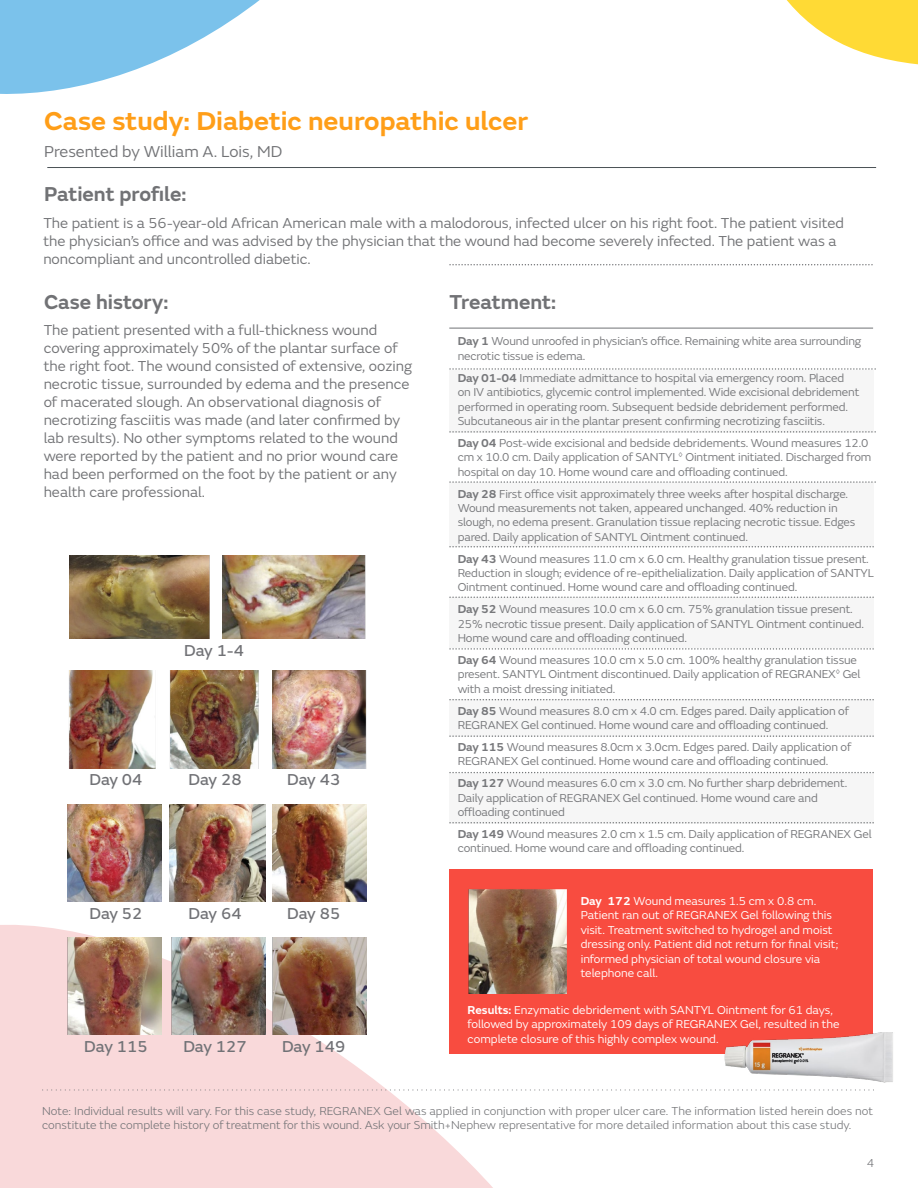
<style>
.page{position:relative;width:918px;height:1188px;background:#fff}
.page>*{position:absolute;margin:0;border:0;box-sizing:border-box;transform-origin:0 0}
.t1{font:600 27px "SN Emeric";color:#ff9e18}
.t2{font:600 21px "SN Emeric";color:#717275}
.t3{font:16.5px "SN Emeric Core";color:#717276}
.t4{font:16.5px "SN Emeric";color:#717275}
.t5{font:15px/18px "SN Emeric";color:#717275}
.t6{font:12px/14.4px "SN Emeric";letter-spacing:-.01em;color:#77787b}
.t7{font:12px/14.4px "SN Emeric";color:#fff}
.t8{font:300 12px/14.4px "SN Emeric";color:#717275}
.s1{font-weight:600}
</style>
<div class="page">
<svg style="left:0;top:880px;width:367px;height:308px;fill:#f9d9da"></svg>
<svg style="left:0;top:0;width:260px;height:94px;fill:#7bc2eb"></svg>
<div style="left:449px;top:869px;width:424px;height:185px;background:#f84c40"></div>
<div style="left:449px;top:597px;width:425px;height:51px;background:#f6f6f6"></div>
<div style="left:450px;top:482px;width:424px;height:65px;background:#f6f6f6"></div>
<div style="left:449px;top:370px;width:425px;height:63px;background:#f6f6f6"></div>
<svg style="left:450px;top:264px;width:423px;height:1px"></svg>
<svg style="left:450px;top:648px;width:424px;height:2px"></svg>
<svg style="left:450px;top:596px;width:424px;height:2px"></svg>
<svg style="left:450px;top:546px;width:424px;height:2px"></svg>
<svg style="left:450px;top:481px;width:426px;height:2px"></svg>
<hr style="left:449px;top:328px;width:424px;height:1px;background:#717275">
<hr style="left:47px;top:167px;width:829px;height:1px;background:#4b5256">
<img style="left:468px;top:889px;width:98px;height:104px">
<img style="left:70px;top:556px;width:140px;height:83px">
<img style="left:222px;top:556px;width:144px;height:83px">
<img style="left:69px;top:671px;width:87px;height:97px">
<img style="left:68px;top:804px;width:94px;height:97px">
<img style="left:68px;top:938px;width:94px;height:96px">
<img style="left:171px;top:938px;width:94px;height:96px">
<img style="left:272px;top:938px;width:94px;height:96px">
<img style="left:170px;top:671px;width:89px;height:97px">
<img style="left:169px;top:804px;width:96px;height:97px">
<img style="left:272px;top:804px;width:94px;height:97px">
<img style="left:272px;top:671px;width:94px;height:97px">
<svg style="left:450px;top:772px;width:424px;height:1px"></svg>
<svg style="left:450px;top:699px;width:424px;height:1px"></svg>
<svg style="left:450px;top:368px;width:426px;height:2px"></svg>
<svg style="left:450px;top:431px;width:426px;height:2px"></svg>
<div style="left:449px;top:700px;width:425px;height:37px;background:#f6f6f6"></div>
<div style="left:449px;top:773px;width:425px;height:51px;background:#f6f6f6"></div>
<svg style="left:43px;top:1034px;width:850px;height:154px"></svg>
<svg style="left:786px;top:0;width:132px;height:65px"></svg>
<h1 class="t1" style="left:44px;top:104px;width:486px">Case study: Diabetic neuropathic ulcer</h1>
<h3 class="t4" style="left:44px;top:142px;width:240px">Presented by William A. Lois, MD</h3>
<h2 class="t2" style="left:44px;top:180px;width:144px">Patient profile:</h2>
<p class="t5" style="left:43px;top:213px;width:802px">The patient is a 56-year-old African American male with a malodorous, infected ulcer on his right foot. The patient visited the physician’s office and was advised by the physician that the wound had become severely infected. The patient was a noncompliant and uncontrolled diabetic.</p>
<h2 class="t2" style="left:44px;top:289px;width:126px">Case history:</h2>
<h2 class="t2" style="left:450px;top:289px;width:108px">Treatment:</h2>
<p class="t5" style="left:44px;top:321px;width:370px">The patient presented with a full-thickness wound covering approximately 50% of the plantar surface of the right foot. The wound consisted of extensive, oozing necrotic tissue, surrounded by edema and the presence of macerated slough. An observational diagnosis of necrotizing fasciitis was made (and later confirmed by lab results). No other symptoms related to the wound were reported by the patient and no prior wound care had been performed on the foot by the patient or any health care professional.</p>
<h3 class="t3" style="left:184px;top:640px;width:62px">Day 1-4</h3>
<h3 class="t3" style="left:89px;top:770px;width:55px">Day 04</h3>
<h3 class="t3" style="left:189px;top:770px;width:55px">Day 28</h3>
<h3 class="t3" style="left:287px;top:770px;width:55px">Day 43</h3>
<h3 class="t3" style="left:89px;top:903px;width:55px">Day 52</h3>
<h3 class="t3" style="left:189px;top:903px;width:55px">Day 64</h3>
<h3 class="t3" style="left:287px;top:903px;width:55px">Day 85</h3>
<h3 class="t3" style="left:84px;top:1036px;width:65px">Day 115</h3>
<h3 class="t3" style="left:183px;top:1036px;width:65px">Day 127</h3>
<h3 class="t3" style="left:282px;top:1036px;width:65px">Day 149</h3>
<p class="t6" style="left:458px;top:334px;width:405px"><span class="s1">Day 1</span> Wound unroofed in physician’s office. Remaining white area surrounding necrotic tissue is edema.</p>
<p class="t6" style="left:458px;top:371px;width:403px"><span class="s1">Day 01-04</span> Immediate admittance to hospital via emergency room. Placed on IV antibiotics, glycemic control implemented. Wide excisional debridement performed in operating room. Subsequent bedside debridement performed.<br>Subcutaneous air in the plantar present confirming necrotizing fasciitis.</p>
<p class="t6" style="left:458px;top:436px;width:415px"><span class="s1">Day 04</span> Post-wide excisional and bedside debridements. Wound measures 12.0 cm x 10.0 cm. Daily application of SANTYL<sup>◊</sup> Ointment initiated. Discharged from hospital on day 10. Home wound care and offloading continued.</p>
<p class="t6" style="left:458px;top:486px;width:399px"><span class="s1">Day 28</span> First office visit approximately three weeks after hospital discharge.<br>Wound measurements not taken, appeared unchanged. 40% reduction in slough, no edema present. Granulation tissue replacing necrotic tissue. Edges pared. Daily application of SANTYL Ointment continued.</p>
<p class="t6" style="left:458px;top:551px;width:418px"><span class="s1">Day 43</span> Wound measures 11.0 cm x 6.0 cm. Healthy granulation tissue present.<br>Reduction in slough; evidence of re-epithelialization. Daily application of SANTYL<br>Ointment continued. Home wound care and offloading continued.</p>
<p class="t6" style="left:458px;top:602px;width:408px"><span class="s1">Day 52</span> Wound measures 10.0 cm x 6.0 cm. 75% granulation tissue present.<br>25% necrotic tissue present. Daily application of SANTYL Ointment continued.<br>Home wound care and offloading continued.</p>
<p class="t6" style="left:458px;top:653px;width:404px"><span class="s1">Day 64</span> Wound measures 10.0 cm x 5.0 cm. 100% healthy granulation tissue present. SANTYL Ointment discontinued. Daily application of REGRANEX<sup>◊</sup> Gel with a moist dressing initiated.</p>
<p class="t6" style="left:458px;top:704px;width:393px"><span class="s1">Day 85</span> Wound measures 8.0 cm x 4.0 cm. Edges pared. Daily application of<br>REGRANEX Gel continued. Home wound care and offloading continued.</p>
<p class="t6" style="left:458px;top:740px;width:395px"><span class="s1">Day 115</span> Wound measures 8.0cm x 3.0cm. Edges pared. Daily application of<br>REGRANEX Gel continued. Home wound care and offloading continued.</p>
<p class="t6" style="left:458px;top:776px;width:391px"><span class="s1">Day 127</span> Wound measures 6.0 cm x 3.0 cm. No further sharp debridement.<br>Daily application of REGRANEX Gel continued. Home wound care and offloading continued</p>
<p class="t6" style="left:458px;top:827px;width:415px"><span class="s1">Day 149</span> Wound measures 2.0 cm x 1.5 cm. Daily application of REGRANEX Gel continued. Home wound care and offloading continued.</p>
<p class="t7" style="left:581px;top:894px;width:259px"><span class="s1">Day 172</span> Wound measures 1.5 cm x 0.8 cm.<br>Patient ran out of REGRANEX Gel following this visit. Treatment switched to hydrogel and moist dressing only. Patient did not return for final visit; informed physician of total wound closure via telephone call.</p>
<p class="t7" style="left:468px;top:1003px;width:374px"><span class="s1">Results:</span> Enzymatic debridement with SANTYL Ointment for 61 days, followed by approximately 109 days of REGRANEX Gel, resulted in the complete closure of this highly complex wound.</p>
<p class="t8" style="left:42px;top:1104px;width:833px">Note: Individual results will vary. For this case study, REGRANEX Gel was applied in conjunction with proper ulcer care. The information listed herein does not constitute the complete history of treatment for this wound. Ask your Smith+Nephew representative for more detailed information about this case study.</p>
<p class="t8" style="left:867px;top:1155px;width:9px">4</p>
</div>
